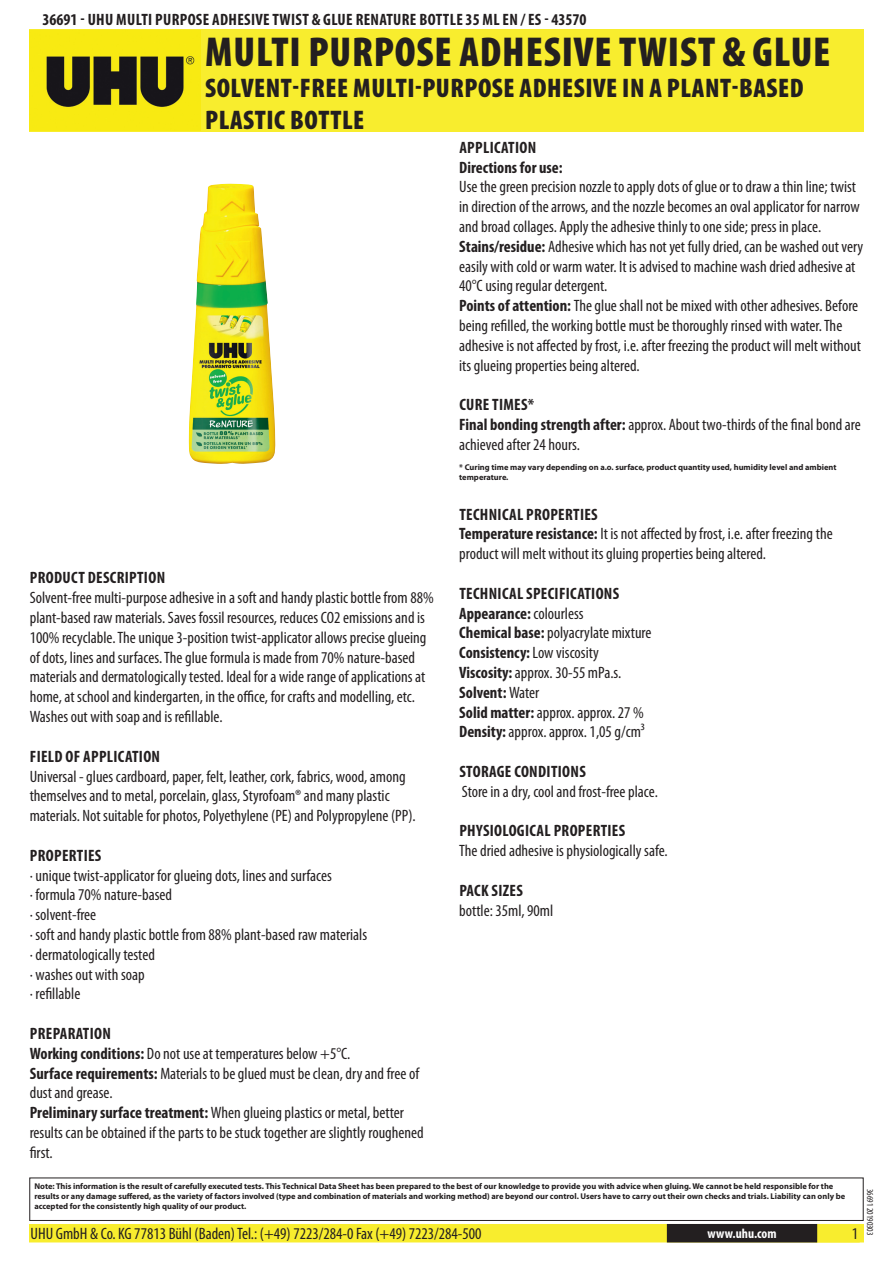
<style>
.page{position:relative;width:893px;height:1263px;background:#fff}
.page>*{position:absolute;margin:0;border:0;box-sizing:border-box;transform-origin:0 0}
.t1{font:900 condensed 42px "Myriad Pro";letter-spacing:.02em;color:#231f20}
.t2{font:900 condensed 27px/32.4px "Myriad Pro";letter-spacing:.02em;color:#231f20}
.t3{font:condensed 16.5px/19.8px "Myriad Pro";color:#231f20}
.t4{font:700 condensed 16.5px/19.8px "Myriad Pro";letter-spacing:.02em;color:#231f20}
.t5{font:700 condensed 13.5px "Myriad Pro";color:#fff}
.t6{font:condensed 9px "Myriad Pro";color:#231f20}
.t7{font:700 8.4px/10.1px "Myriad Pro";color:#231f20}
.s1{font-weight:700}
</style>
<div class="page">
<div style="left:30px;top:1225px;width:833px;height:17px;background:#f8ed2e"></div>
<div style="left:29px;top:1224px;width:835px;height:18px;border:2px solid #f8ed2e"></div>
<div style="left:816px;top:1224px;width:44px;height:18px;border:2px solid #f8ed2e"></div>
<div style="left:668px;top:1225px;width:148px;height:17px;background:#231f20"></div>
<div style="left:667px;top:1224px;width:150px;height:18px;border:2px solid #231f20"></div>
<div style="left:29px;top:1177px;width:835px;height:44px;border:1px solid #231f20"></div>
<div style="left:30px;top:30px;width:834px;height:102px;background:#f8ed2e"></div>
<img style="left:30px;top:31px;width:171px;height:100px">
<img style="left:189px;top:184px;width:86px;height:280px">
<p class="t4" style="left:43px;top:9px;width:546px">36691 - UHU Multi Purpose Adhesive twist &amp; glue ReNATURE Bottle 35 ml EN / ES - 43570</p>
<h1 class="t1" style="left:205px;top:25px;width:627px">MULTI PURPOSE ADHESIVE TWIST &amp; GLUE</h1>
<h2 class="t2" style="left:205px;top:71px;width:600px">SOLVENT-FREE MULTI-PURPOSE ADHESIVE IN A PLANT-BASED<br>PLASTIC BOTTLE</h2>
<p class="t4" style="left:30px;top:568px;width:135px">Product description</p>
<p class="t3" style="left:30px;top:588px;width:405px">Solvent-free multi-purpose adhesive in a soft and handy plastic bottle from 88% plant-based raw materials. Saves fossil resources, reduces CO2 emissions and is 100% recyclable. The unique 3-position twist-applicator allows precise glueing of dots, lines and surfaces. The glue formula is made from 70% nature-based materials and dermatologically tested. Ideal for a wide range of applications at home, at school and kindergarten, in the office, for crafts and modelling, etc.<br>Washes out with soap and is refillable.</p>
<p class="t4" style="left:30px;top:746px;width:130px">Field of application</p>
<p class="t3" style="left:30px;top:766px;width:387px">Universal - glues cardboard, paper, felt, leather, cork, fabrics, wood, among themselves and to metal, porcelain, glass, Styrofoam® and many plastic materials. Not suitable for photos, Polyethylene (PE) and Polypropylene (PP).</p>
<p class="t4" style="left:30px;top:845px;width:73px">Properties</p>
<p class="t3" style="left:30px;top:865px;width:339px">· unique twist-applicator for glueing dots, lines and surfaces<br>· formula 70% nature-based<br>· solvent-free<br>· soft and handy plastic bottle from 88% plant-based raw materials · dermatologically tested<br>· washes out with soap<br>· refillable</p>
<p class="t3" style="left:30px;top:1023px;width:396px"><span class="s1">Preparation<br>Working conditions:</span> Do not use at temperatures below +5°C.<br><span class="s1">Surface requirements:</span> Materials to be glued must be clean, dry and free of dust and grease.<br><span class="s1">Preliminary surface treatment:</span> When glueing plastics or metal, better results can be obtained if the parts to be stuck together are slightly roughened first.</p>
<p class="t4" style="left:459px;top:137px;width:105px">Application<br>Directions for use:</p>
<p class="t3" style="left:459px;top:177px;width:405px">Use the green precision nozzle to apply dots of glue or to draw a thin line; twist in direction of the arrows, and the nozzle becomes an oval applicator for narrow and broad collages. Apply the adhesive thinly to one side; press in place.<br><span class="s1">Stains/residue:</span> Adhesive which has not yet fully dried, can be washed out very easily with cold or warm water. It is advised to machine wash dried adhesive at 40°C using regular detergent.<br><span class="s1">Points of attention:</span> The glue shall not be mixed with other adhesives. Before being refilled, the working bottle must be thoroughly rinsed with water. The adhesive is not affected by frost, i.e. after freezing the product will melt without its glueing properties being altered.</p>
<p class="t3" style="left:459px;top:395px;width:403px"><span class="s1">Cu re times*<br>Final bonding strength after:</span> approx. About two-thirds of the final bond are achieved after 24 hours.</p>
<p class="t7" style="left:459px;top:462px;width:379px">* Curing time may vary depending on a.o. surface, product quantity used, humidity level and ambient temperature.</p>
<p class="t3" style="left:459px;top:504px;width:375px"><span class="s1">Techn ical properties<br>Temperature resistance:</span> It is not affected by frost, i.e. after freezing the product will melt without its gluing properties being altered.</p>
<p class="t3" style="left:459px;top:583px;width:194px"><span class="s1">Techn ical specifications<br>Appearance:</span> colourless<br><span class="s1">Chemical base:</span> polyacrylate mixture<br><span class="s1">Consistency:</span> Low viscosity<br><span class="s1">Viscosity:</span> approx. 30-55 mPa.s.<br><span class="s1">Solvent:</span> Water<br><span class="s1">Solid matter:</span> approx. approx. 27 %<br><span class="s1">Density:</span> approx. approx. 1,05 g/cm³</p>
<p class="t4" style="left:459px;top:761px;width:128px">Storage conditions</p>
<p class="t3" style="left:462px;top:781px;width:198px">Store in a dry, cool and frost-free place.</p>
<p class="t4" style="left:459px;top:821px;width:167px">Physiological properties</p>
<p class="t3" style="left:459px;top:841px;width:210px">The dried adhesive is physiologically safe.</p>
<p class="t4" style="left:459px;top:880px;width:65px">Pack sizes</p>
<p class="t3" style="left:459px;top:900px;width:96px">bottle: 35ml, 90ml</p>
<p class="t7" style="left:34px;top:1181px;width:812px">Note: This information is the result of carefully executed tests. This Technical Data Sheet has been prepared to the best of our knowledge to provide you with advice when gluing. We cannot be held responsible for the results or any damage suffered, as the variety of factors involved (type and combination of materials and working method) are beyond our control. Users have to carry out their own checks and trials. Liability can only be accepted for the consistently high quality of our product.</p>
<p class="t3" style="left:31px;top:1224px;width:453px">UHU GmbH &amp; Co. KG 77813 Bühl (Baden) Tel.: (+49) 7223/284-0 Fax (+49) 7223/284-500</p>
<p class="t5" style="left:707px;top:1225px;width:71px">www.uhu.com</p>
<p class="t3" style="left:852px;top:1224px;width:8px">1</p>
<p class="t6" style="left:875px;top:1189px;width:48px;rotate:90deg">36691 20190303</p>
</div>
